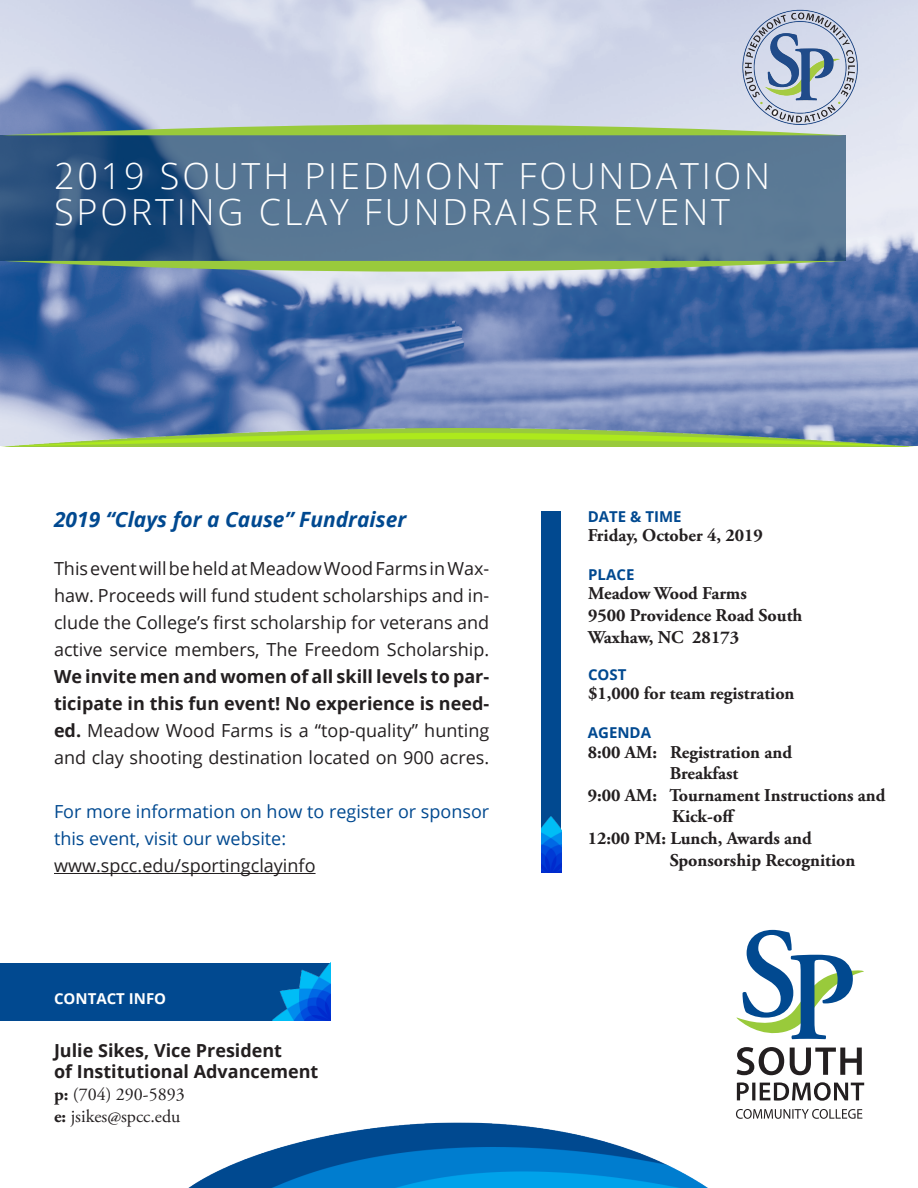
<style>
.page{position:relative;width:918px;height:1188px;background:#fff}
.page>*{position:absolute;margin:0;border:0;box-sizing:border-box;transform-origin:0 0}
.t1{font:300 36px/36px "Open Sans";letter-spacing:.08em;color:#fff}
.t2{font:italic 700 21px "Open Sans";color:#014990}
.t3{font:18px/27px "Open Sans";color:#231f20;text-align:justify}
.t4{font:700 18px/21.6px "Adobe Garamond Pro";color:#231f20}
.t5{font:18px/27px "Open Sans";color:#014990}
.t6{font:700 18px/21.6px "Open Sans";color:#231f20}
.t7{font:18px "Adobe Garamond Pro";color:#231f20}
.t8{font:700 15px "Open Sans";color:#014990}
.t9{font:700 15px "Open Sans";color:#fff}
.s1{font-weight:700}
.s2{color:#231f20}
</style>
<div class="page">
<img style="left:188px;top:1122px;width:520px;height:66px">
<svg style="left:737px;top:1047px;width:127px;height:54px"></svg>
<svg style="left:736px;top:1109px;width:126px;height:10px"></svg>
<svg style="left:736px;top:930px;width:128px;height:109px"></svg>
<img style="left:0;top:0;width:918px;height:428px">
<div style="left:0;top:963px;width:330px;height:57px;background:#014990"></div>
<svg style="left:0;top:135px;width:846px;height:126px;background:#4b6d8d"></svg>
<div style="left:541px;top:511px;width:19px;height:362px;background:#014990"></div>
<svg style="left:4px;top:261px;width:842px;height:11px;background:#89b26a"></svg>
<svg style="left:2px;top:125px;width:842px;height:10px;background:#9ec36e"></svg>
<img style="left:0;top:428px;width:918px;height:18px">
<hr style="left:54px;top:873px;width:262px;height:1px;background:#231f20">
<img style="left:273px;top:963px;width:57px;height:57px">
<img style="left:541px;top:817px;width:20px;height:56px">
<img style="left:738px;top:10px;width:124px;height:115px">
<p class="t1" style="left:54px;top:157px;width:718px">2019 SOUTH PIEDMONT FOUNDATION<br>SPORTING CLAY FUNDRAISER EVENT</p>
<p class="t2" style="left:54px;top:505px;width:354px">2019 “Clays for a Cause” Fundraiser</p>
<p class="t3" style="left:54px;top:555px;width:437px">This event will be held at Meadow Wood Farms in Wax&shy;haw. Proceeds will fund student scholarships and in&shy;clude the College’s first scholarship for veterans and active service members, The Freedom Scholarship.<br><span class="s1">We invite men and women of all skill levels to par&shy;ticipate in this fun event! No experience is need&shy;ed.</span> Meadow Wood Farms is a “top-quality” hunting and clay shooting destination located on 900 acres.</p>
<p class="t5" style="left:54px;top:798px;width:437px">For more information on how to register or sponsor this event, visit our website: <span class="s2">www.spcc.edu/sportingclayinfo</span></p>
<p class="t9" style="left:54px;top:988px;width:114px">CONTACT INFO</p>
<p class="t6" style="left:54px;top:1039px;width:266px">Julie Sikes, Vice President<br>of Institutional Advancement</p>
<p class="t7" style="left:54px;top:1083px;width:132px"><span class="s1">p:</span> (704) 290-5893</p>
<p class="t7" style="left:54px;top:1105px;width:128px"><span class="s1">e:</span> jsikes@spcc.edu</p>
<p class="t8" style="left:588px;top:506px;width:95px">DATE &amp; TIME</p>
<p class="t4" style="left:588px;top:525px;width:177px">Friday, October 4, 2019</p>
<p class="t8" style="left:588px;top:564px;width:48px">PLACE</p>
<p class="t4" style="left:588px;top:583px;width:216px">Meadow Wood Farms<br>9500 Providence Road South<br>Waxhaw, NC 28173</p>
<p class="t8" style="left:588px;top:664px;width:40px">COST</p>
<p class="t4" style="left:588px;top:683px;width:208px">$1,000 for team registration</p>
<p class="t8" style="left:588px;top:722px;width:65px">AGENDA</p>
<p class="t4" style="left:588px;top:741px;width:206px">8:00 AM: Registration and</p>
<p class="t4" style="left:670px;top:763px;width:70px">Breakfast</p>
<p class="t4" style="left:588px;top:785px;width:299px">9:00 AM: Tournament Instructions and</p>
<p class="t4" style="left:672px;top:806px;width:65px">Kick-off</p>
<p class="t4" style="left:670px;top:828px;width:187px;text-indent:-82px">12:00 PM: Lunch, Awards and<br>Sponsorship Recognition</p>
</div>
